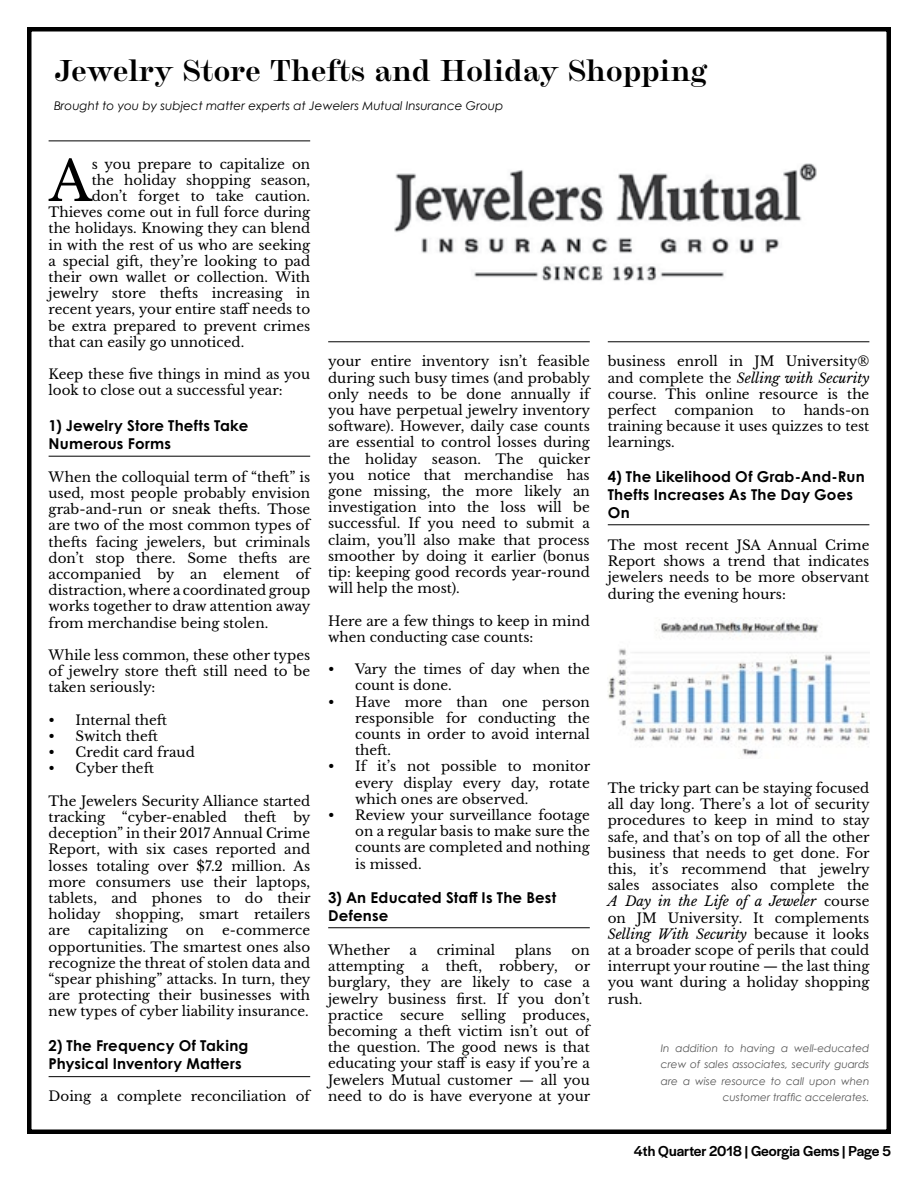
<style>
.page{position:relative;width:918px;height:1188px;background:#fff}
.page>*{position:absolute;margin:0;border:0;box-sizing:border-box;transform-origin:0 0}
.t1{font:55.65px "Libre Baskerville";color:#000}
.t2{font:700 30px "Chapman";color:#000}
.t3{font:700 15px/18px "Century Gothic Pro";letter-spacing:.015em;color:#000}
.t4{font:500 15px "Halyard Display";color:#000}
.t5{font:13.5px/16.2px "Libre Baskerville";color:#000;text-align:justify}
.t6{font:italic 12px "Century Gothic";color:#000}
.t7{font:italic 10.5px/16.2px "Century Gothic";color:#575757;text-align:right}
.s1{font-style:italic}
</style>
<div class="page">
<hr style="left:49px;top:141px;width:261px;height:1px;background:#000">
<hr style="left:328px;top:341px;width:262px;height:1px;background:#000">
<hr style="left:49px;top:456px;width:261px;height:1px;background:#000">
<hr style="left:608px;top:341px;width:261px;height:1px;background:#000">
<img style="left:394px;top:163px;width:423px;height:118px">
<img style="left:608px;top:618px;width:261px;height:138px">
<hr style="left:49px;top:1076px;width:261px;height:1px;background:#000">
<hr style="left:328px;top:927px;width:262px;height:1px;background:#000">
<hr style="left:608px;top:524px;width:261px;height:1px;background:#000">
<div style="left:27px;top:27px;width:864px;height:1107px;border:4px solid #000"></div>
<h2 class="t2" style="left:54px;top:48px;width:655px">Jewelry Store Thefts and Holiday Shopping</h2>
<p class="t6" style="left:54px;top:97px;width:451px">Brought to you by subject matter experts at Jewelers Mutual Insurance Group</p>
<h1 class="t1" style="left:49px;top:147px;width:44px">A</h1>
<p class="t5" style="left:92px;top:156px;width:220px">s you prepare to capitalize on</p>
<p class="t5" style="left:92px;top:172px;width:220px">the holiday shopping season,</p>
<p class="t5" style="left:92px;top:188px;width:220px">don’t forget to take caution.</p>
<p class="t5" style="left:49px;top:204px;width:263px">Thieves come out in full force during</p>
<p class="t5" style="left:49px;top:221px;width:263px">the holidays. Knowing they can blend</p>
<p class="t5" style="left:49px;top:237px;width:263px">in with the rest of us who are seeking</p>
<p class="t5" style="left:49px;top:253px;width:263px">a special gift, they’re looking to pad</p>
<p class="t5" style="left:49px;top:269px;width:263px">their own wallet or collection. With</p>
<p class="t5" style="left:49px;top:285px;width:263px">jewelry store thefts increasing in</p>
<p class="t5" style="left:49px;top:302px;width:263px">recent years, your entire staff needs to</p>
<p class="t5" style="left:49px;top:318px;width:263px">be extra prepared to prevent crimes</p>
<p class="t5" style="left:49px;top:334px;width:197px">that can easily go unnoticed.</p>
<p class="t5" style="left:49px;top:366px;width:263px">Keep these five things in mind as you look to close out a successful year:</p>
<p class="t3" style="left:49px;top:417px;width:201px">1) Jewelry Store Thefts Take<br>Numerous Forms</p>
<p class="t5" style="left:49px;top:469px;width:264px">When the colloquial term of “theft” is used, most people probably envision grab-and-run or sneak thefts. Those are two of the most common types of thefts facing jewelers, but criminals don’t stop there. Some thefts are accompanied by an element of distraction, where a coordinated group works together to draw attention away from merchandise being stolen.</p>
<p class="t5" style="left:49px;top:647px;width:263px">While less common, these other types of jewelry store theft still need to be taken seriously:</p>
<p class="t5" style="left:49px;top:712px;width:120px">• Internal theft</p>
<p class="t5" style="left:49px;top:728px;width:111px">• Switch theft</p>
<p class="t5" style="left:49px;top:744px;width:148px">• Credit card fraud</p>
<p class="t5" style="left:49px;top:761px;width:107px">• Cyber theft</p>
<p class="t5" style="left:49px;top:793px;width:263px">The Jewelers Security Alliance started tracking “cyber-enabled</p>
<p class="t5" style="left:49px;top:809px;width:264px;text-indent:245px">by deception” in their 2017 Annual Crime Report, with six cases reported and losses totaling over $7.2 million. As more consumers use their laptops, tablets, and phones to do their holiday shopping, smart retailers are</p>
<p class="t5" style="left:244px;top:809px;width:34px">theft</p>
<p class="t5" style="left:88px;top:923px;width:81px">capitalizing</p>
<p class="t5" style="left:186px;top:923px;width:20px">on</p>
<p class="t5" style="left:49px;top:923px;width:264px;text-indent:174px">e-commerce opportunities. The smartest ones also recognize the threat of stolen data and “spear phishing” attacks. In turn, they are protecting their businesses with new types of cyber liability insurance.</p>
<p class="t3" style="left:49px;top:1036px;width:201px">2) The Frequency Of Taking<br>Physical Inventory Matters</p>
<p class="t5" style="left:49px;top:1088px;width:263px">Doing a complete reconciliation of</p>
<p class="t5" style="left:328px;top:354px;width:264px">your entire inventory isn’t feasible during such busy times (and probably only needs to be done annually if you have perpetual jewelry inventory software). However, daily case counts are essential to control losses during the holiday season. The quicker you notice that merchandise has gone missing, the more likely an investigation into the loss will be successful. If you need to submit a claim, you’ll also make that process smoother by doing it earlier (bonus tip: keeping good records year-round will help the most).</p>
<p class="t5" style="left:328px;top:613px;width:263px">Here are a few things to keep in mind when conducting case counts:</p>
<p class="t5" style="left:355px;top:661px;width:236px;text-indent:-27px">• Vary the times of day when the count is done.</p>
<p class="t5" style="left:355px;top:694px;width:236px;text-indent:-27px">• Have more than one person responsible for conducting the counts in order to avoid internal theft.</p>
<p class="t5" style="left:355px;top:759px;width:236px;text-indent:-27px">• If it’s not possible to monitor every display every day, rotate which ones are observed.</p>
<p class="t5" style="left:355px;top:807px;width:236px;text-indent:-27px">• Review your surveillance footage on a regular basis to make sure the counts are completed and nothing is missed.</p>
<p class="t3" style="left:328px;top:888px;width:230px">3) An Educated Staff Is The Best<br>Defense</p>
<p class="t5" style="left:328px;top:942px;width:63px">Whether</p>
<p class="t5" style="left:410px;top:942px;width:9px">a</p>
<p class="t5" style="left:437px;top:942px;width:60px">criminal</p>
<p class="t5" style="left:515px;top:942px;width:38px">plans</p>
<p class="t5" style="left:572px;top:942px;width:20px">on</p>
<p class="t5" style="left:328px;top:958px;width:78px">attempting</p>
<p class="t5" style="left:421px;top:958px;width:9px">a</p>
<p class="t5" style="left:446px;top:958px;width:38px">theft,</p>
<p class="t5" style="left:499px;top:958px;width:60px">robbery,</p>
<p class="t5" style="left:328px;top:958px;width:263px;text-indent:247px">or burglary, they are likely to case a jewelry business first. If you don’t practice</p>
<p class="t5" style="left:328px;top:1007px;width:263px;text-indent:133px">selling produces, becoming a theft victim isn’t out of the question. The good news is that educating your staff is easy if you’re a Jewelers Mutual customer — all you need to do is have everyone at your</p>
<p class="t5" style="left:400px;top:1007px;width:46px">secure</p>
<p class="t5" style="left:608px;top:354px;width:263px">business enroll in JM University® and complete the <span class="s1">Selling with Security </span>course. This online resource is the perfect</p>
<p class="t5" style="left:608px;top:402px;width:263px;text-indent:196px">hands-on training because it uses quizzes to test learnings.</p>
<p class="t3" style="left:608px;top:467px;width:258px">4) The Likelihood Of Grab-And-Run<br>Thefts Increases As The Day Goes<br>On</p>
<p class="t5" style="left:608px;top:537px;width:263px">The most recent JSA Annual Crime Report shows a trend that indicates jewelers needs to be more observant during the evening hours:</p>
<p class="t5" style="left:675px;top:402px;width:81px">companion</p>
<p class="t5" style="left:772px;top:402px;width:15px">to</p>
<p class="t5" style="left:608px;top:780px;width:264px">The tricky part can be staying focused all day long. There’s a lot of security procedures to keep in mind to stay safe, and that’s on top of all the other business that needs to get done. For this, it’s recommend that jewelry sales associates also complete the <span class="s1">A Day in the Life of a Jeweler</span> course on JM University. It complements <span class="s1">Selling With Security</span> because it looks at a broader scope of perils that could interrupt your routine — the last thing you want during a holiday shopping rush.</p>
<p class="t7" style="left:661px;top:1040px;width:210px">In addition to having a well-educated crew of sales associates, security guards are a wise resource to call upon when customer traffic accelerates.</p>
<p class="t4" style="left:634px;top:1140px;width:259px">4th Quarter 2018 | Georgia Gems | Page 5</p>
</div>
